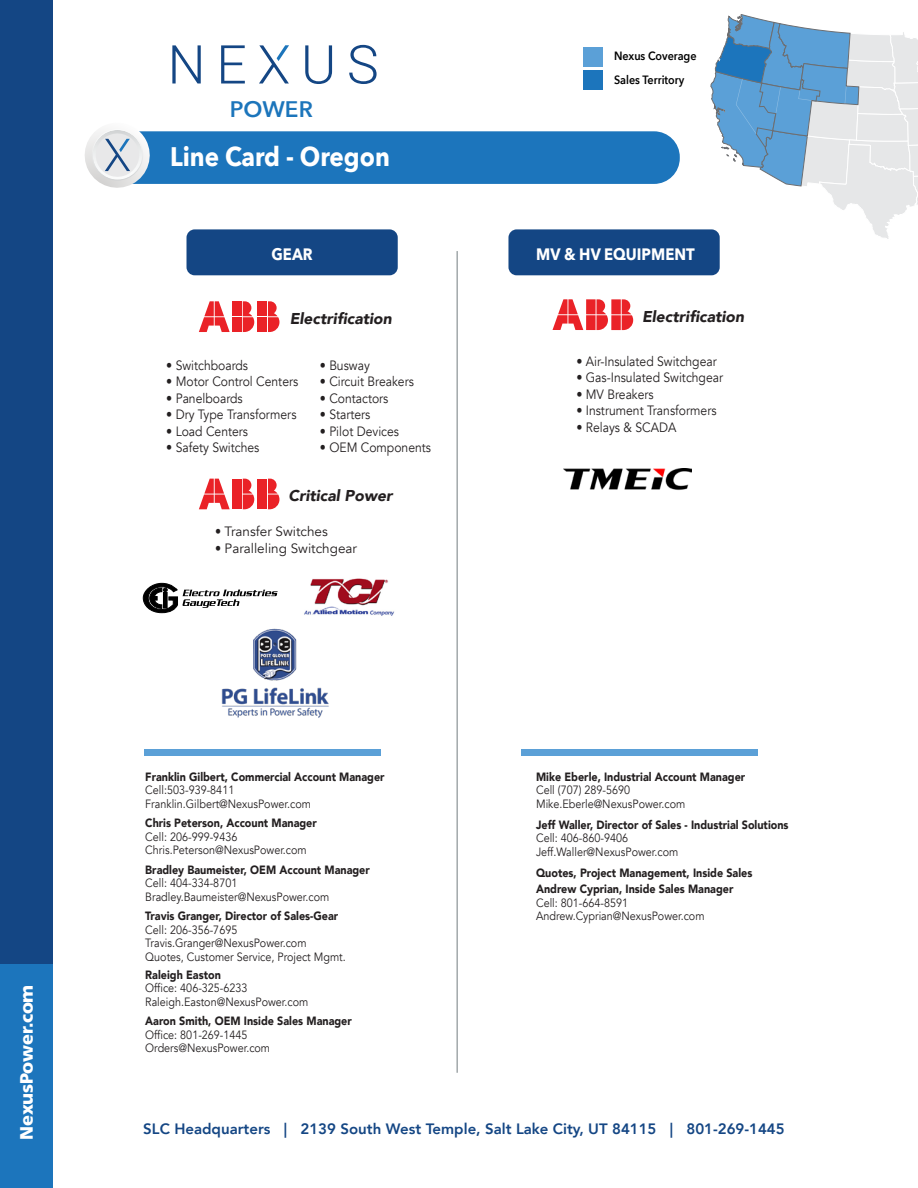
<style>
.page{position:relative;width:918px;height:1188px;background:#fff}
.page>*{position:absolute;margin:0;border:0;box-sizing:border-box;transform-origin:0 0}
.t1{font:700 26.85px "Avenir Next";color:#fff;scale:.9 1}
.t2{font:600 22.5px "Avenir Next";color:#1c75bb}
.t3{font:900 18px "Frutiger LT Std";letter-spacing:-.015em;color:#fff}
.t4{font:700 16.5px "Avenir Next";color:#fff;scale:.9 1}
.t5{font:italic 900 15.6px "Avenir";color:#231f20}
.t6{font:800 15px "Avenir";color:#144684}
.t7{font:13.5px "Avenir";color:#231f20;scale:.9 1}
.t8{font:12px/13.5px "Avenir";color:#231f20;scale:.9 1}
.t9{font:900 12px/16.5px "Avenir";color:#231f20;scale:.9 1}
.t10{font:600 12px/23.7px "Avenir Next";color:#000;scale:.9 1}
</style>
<div class="page">
<div style="left:0;top:0;width:53px;height:1188px;background:#144684"></div>
<div style="left:0;top:965px;width:53px;height:223px;background:#1c75bc"></div>
<svg style="left:85px;top:130px;width:595px;height:58px;background:#448cc6"></svg>
<svg style="left:172px;top:45px;width:29px;height:38px"></svg>
<svg style="left:221px;top:45px;width:24px;height:38px"></svg>
<svg style="left:259px;top:45px;width:30px;height:38px"></svg>
<svg style="left:305px;top:45px;width:27px;height:39px"></svg>
<svg style="left:349px;top:45px;width:28px;height:39px"></svg>
<svg style="left:710px;top:14px;width:208px;height:225px"></svg>
<div style="left:584px;top:47px;width:19px;height:19px;background:#5ba0d7"></div>
<div style="left:584px;top:71px;width:19px;height:19px;background:#1c75bc"></div>
<div style="left:145px;top:749px;width:236px;height:7px;background:#5ba0d7"></div>
<div style="left:522px;top:749px;width:236px;height:7px;background:#5ba0d7"></div>
<svg style="left:199px;top:301px;width:31px;height:31px"></svg>
<div style="left:232px;top:301px;width:10px;height:15px;background:#ea2227"></div>
<svg style="left:243px;top:301px;width:11px;height:31px"></svg>
<div style="left:232px;top:317px;width:10px;height:15px;background:#ea2227"></div>
<div style="left:258px;top:301px;width:9px;height:15px;background:#ea2227"></div>
<svg style="left:268px;top:301px;width:11px;height:31px"></svg>
<div style="left:258px;top:317px;width:9px;height:15px;background:#ea2227"></div>
<hr style="left:457px;top:251px;width:1px;height:822px;background:#747d80">
<div style="left:187px;top:229px;width:211px;height:46px;background:#144684;border-radius:8px"></div>
<div style="left:508px;top:229px;width:212px;height:46px;background:#144684;border-radius:8px"></div>
<svg style="left:553px;top:299px;width:30px;height:31px"></svg>
<div style="left:586px;top:299px;width:10px;height:15px;background:#ea2227"></div>
<svg style="left:596px;top:299px;width:12px;height:31px"></svg>
<div style="left:586px;top:315px;width:10px;height:15px;background:#ea2227"></div>
<div style="left:611px;top:299px;width:10px;height:15px;background:#ea2227"></div>
<svg style="left:622px;top:299px;width:11px;height:31px"></svg>
<div style="left:611px;top:315px;width:10px;height:15px;background:#ea2227"></div>
<svg style="left:199px;top:479px;width:31px;height:30px"></svg>
<div style="left:232px;top:479px;width:10px;height:15px;background:#ea2227"></div>
<svg style="left:243px;top:479px;width:11px;height:30px"></svg>
<div style="left:232px;top:495px;width:10px;height:14px;background:#ea2227"></div>
<div style="left:258px;top:479px;width:9px;height:15px;background:#ea2227"></div>
<svg style="left:268px;top:479px;width:11px;height:30px"></svg>
<div style="left:258px;top:495px;width:9px;height:14px;background:#ea2227"></div>
<svg style="left:143px;top:583px;width:135px;height:30px"></svg>
<img style="left:563px;top:469px;width:129px;height:21px">
<img style="left:304px;top:578px;width:90px;height:38px">
<img style="left:221px;top:628px;width:108px;height:90px">
<h3 class="t3" style="left:16px;top:1140px;width:157px;rotate:-90deg">NexusPower.com</h3>
<h2 class="t2" style="left:230px;top:90px;width:85px">POWER</h2>
<h1 class="t1" style="left:170px;top:134px;width:246px">Line Card - Oregon</h1>
<p class="t10" style="left:614px;top:44px;width:93px">Nexus Coverage<br>Sales Territory</p>
<h3 class="t4" style="left:272px;top:240px;width:47px">GEAR</h3>
<h3 class="t4" style="left:536px;top:240px;width:178px">MV &amp; HV EQUIPMENT</h3>
<h3 class="t5" style="left:290px;top:305px;width:104px">Electrification</h3>
<h3 class="t5" style="left:642px;top:304px;width:104px">Electrification</h3>
<p class="t7" style="left:166px;top:357px;width:92px">• Switchboards</p>
<p class="t7" style="left:166px;top:374px;width:148px">• Motor Control Centers</p>
<p class="t7" style="left:166px;top:390px;width:87px">• Panelboards</p>
<p class="t7" style="left:166px;top:407px;width:146px">• Dry Type Transformers</p>
<p class="t7" style="left:166px;top:423px;width:93px">• Load Centers</p>
<p class="t7" style="left:166px;top:440px;width:105px">• Safety Switches</p>
<p class="t7" style="left:320px;top:357px;width:57px">• Busway</p>
<p class="t7" style="left:320px;top:374px;width:106px">• Circuit Breakers</p>
<p class="t7" style="left:320px;top:390px;width:78px">• Contactors</p>
<p class="t7" style="left:320px;top:407px;width:58px">• Starters</p>
<p class="t7" style="left:320px;top:423px;width:89px">• Pilot Devices</p>
<p class="t7" style="left:320px;top:440px;width:125px">• OEM Components</p>
<h3 class="t5" style="left:288px;top:483px;width:106px">Critical Power</h3>
<p class="t7" style="left:215px;top:524px;width:127px">• Transfer Switches</p>
<p class="t7" style="left:215px;top:540px;width:159px">• Paralleling Switchgear</p>
<p class="t9" style="left:145px;top:768px;width:268px">Franklin Gilbert, Commercial Account Manager</p>
<p class="t8" style="left:145px;top:784px;width:186px">Cell:503-939-8411<br>Franklin.Gilbert@NexusPower.com</p>
<p class="t9" style="left:145px;top:815px;width:192px">Chris Peterson, Account Manager</p>
<p class="t8" style="left:145px;top:830px;width:181px">Cell: 206-999-9436<br>Chris.Peterson@NexusPower.com</p>
<p class="t9" style="left:145px;top:861px;width:251px">Bradley Baumeister, OEM Account Manager</p>
<p class="t8" style="left:145px;top:877px;width:206px">Cell: 404-334-8701<br>Bradley.Baumeister@NexusPower.com</p>
<p class="t9" style="left:145px;top:908px;width:216px">Travis Granger, Director of Sales-Gear</p>
<p class="t8" style="left:145px;top:923px;width:224px">Cell: 206-356-7695<br>Travis.Granger@NexusPower.com<br>Quotes, Customer Service, Project Mgmt.</p>
<p class="t9" style="left:145px;top:966px;width:86px">Raleigh Easton</p>
<p class="t8" style="left:145px;top:982px;width:183px">Office: 406-325-6233<br>Raleigh.Easton@NexusPower.com</p>
<p class="t9" style="left:145px;top:1013px;width:231px">Aaron Smith, OEM Inside Sales Manager</p>
<p class="t8" style="left:145px;top:1028px;width:140px">Office: 801-269-1445<br>Orders@NexusPower.com</p>
<p class="t7" style="left:576px;top:353px;width:158px">• Air-Insulated Switchgear</p>
<p class="t7" style="left:576px;top:370px;width:165px">• Gas-Insulated Switchgear</p>
<p class="t7" style="left:576px;top:386px;width:88px">• MV Breakers</p>
<p class="t7" style="left:576px;top:403px;width:157px">• Instrument Transformers</p>
<p class="t7" style="left:576px;top:419px;width:113px">• Relays &amp; SCADA</p>
<p class="t9" style="left:536px;top:768px;width:234px">Mike Eberle, Industrial Account Manager</p>
<p class="t8" style="left:536px;top:784px;width:167px">Cell (707) 289-5690<br>Mike.Eberle@NexusPower.com</p>
<p class="t9" style="left:536px;top:816px;width:282px">Jeff Waller, Director of Sales - Industrial Solutions</p>
<p class="t8" style="left:536px;top:832px;width:160px">Cell: 406-860-9406<br>Jeff.Waller@NexusPower.com</p>
<p class="t9" style="left:536px;top:864px;width:242px">Quotes, Project Management, Inside Sales<br>Andrew Cyprian, Inside Sales Manager</p>
<p class="t8" style="left:536px;top:896px;width:189px">Cell: 801-664-8591<br>Andrew.Cyprian@NexusPower.com</p>
<p class="t6" style="left:143px;top:1117px;width:643px">SLC Headquarters | 2139 South West Temple, Salt Lake City, UT 84115 | 801-269-1445</p>
</div>
